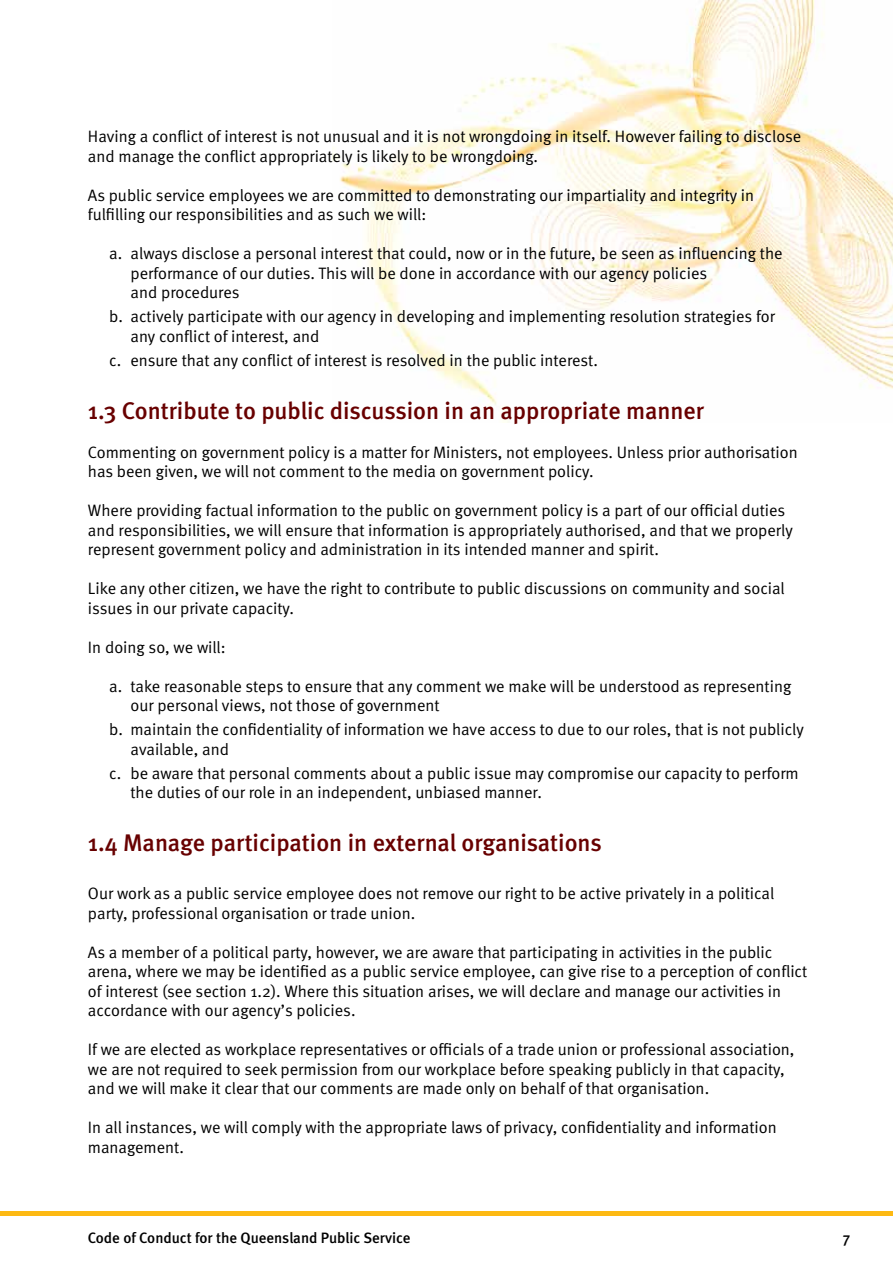
<style>
.page{position:relative;width:893px;height:1263px;background:#fff}
.page>*{position:absolute;margin:0;border:0;box-sizing:border-box;transform-origin:0 0}
.t1{font:500 24px "Meta";color:#680000}
.t2{font:16.5px/19.5px "Meta Normal";color:#000}
.t3{font:500 15px "Meta";color:#000}
</style>
<div class="page">
<img style="left:332px;top:0;width:561px;height:423px">
<div style="left:0;top:1211px;width:893px;height:5px;background:#fdb913"></div>
<p class="t2" style="left:88px;top:127px;width:715px">Having a conflict of interest is not unusual and it is not wrongdoing in itself. However failing to disclose and manage the conflict appropriately is likely to be wrongdoing.</p>
<p class="t2" style="left:88px;top:185px;width:668px">As public service employees we are committed to demonstrating our impartiality and integrity in fulfilling our responsibilities and as such we will:</p>
<p class="t2" style="left:130px;top:244px;width:654px;text-indent:-21px">a. always disclose a personal interest that could, now or in the future, be seen as influencing the performance of our duties. This will be done in accordance with our agency policies<br>and procedures</p>
<p class="t2" style="left:130px;top:307px;width:646px;text-indent:-21px">b. actively participate with our agency in developing and implementing resolution strategies for any conflict of interest, and</p>
<p class="t2" style="left:109px;top:350px;width:490px">c. ensure that any conflict of interest is resolved in the public interest.</p>
<h1 class="t1" style="left:88px;top:396px;width:618px">1.3 Contribute to public discussion in an appropriate manner</h1>
<p class="t2" style="left:88px;top:442px;width:711px">Commenting on government policy is a matter for Ministers, not employees. Unless prior authorisation has been given, we will not comment to the media on government policy.</p>
<p class="t2" style="left:88px;top:501px;width:706px">Where providing factual information to the public on government policy is a part of our official duties and responsibilities, we will ensure that information is appropriately authorised, and that we properly represent government policy and administration in its intended manner and spirit.</p>
<p class="t2" style="left:88px;top:579px;width:698px">Like any other citizen, we have the right to contribute to public discussions on community and social issues in our private capacity.</p>
<p class="t2" style="left:88px;top:637px;width:139px">In doing so, we will:</p>
<p class="t2" style="left:130px;top:676px;width:662px;text-indent:-21px">a. take reasonable steps to ensure that any comment we make will be understood as representing our personal views, not those of government</p>
<p class="t2" style="left:130px;top:719px;width:675px;text-indent:-21px">b. maintain the confidentiality of information we have access to due to our roles, that is not publicly available, and</p>
<p class="t2" style="left:130px;top:763px;width:670px;text-indent:-21px">c. be aware that personal comments about a public issue may compromise our capacity to perform the duties of our role in an independent, unbiased manner.</p>
<h1 class="t1" style="left:88px;top:828px;width:515px">1.4 Manage participation in external organisations</h1>
<p class="t2" style="left:88px;top:883px;width:688px">Our work as a public service employee does not remove our right to be active privately in a political party, professional organisation or trade union.</p>
<p class="t2" style="left:88px;top:942px;width:721px">As a member of a political party, however, we are aware that participating in activities in the public arena, where we may be identified as a public service employee, can give rise to a perception of conflict of interest (see section 1.2). Where this situation arises, we will declare and manage our activities in accordance with our agency’s policies.</p>
<p class="t2" style="left:88px;top:1039px;width:708px">If we are elected as workplace representatives or officials of a trade union or professional association, we are not required to seek permission from our workplace before speaking publicly in that capacity, and we will make it clear that our comments are made only on behalf of that organisation.</p>
<p class="t2" style="left:88px;top:1117px;width:690px">In all instances, we will comply with the appropriate laws of privacy, confidentiality and information management.</p>
<p class="t3" style="left:88px;top:1229px;width:324px">Code of Conduct for the Queensland Public Service</p>
<p class="t3" style="left:843px;top:1229px;width:9px">7</p>
</div>
